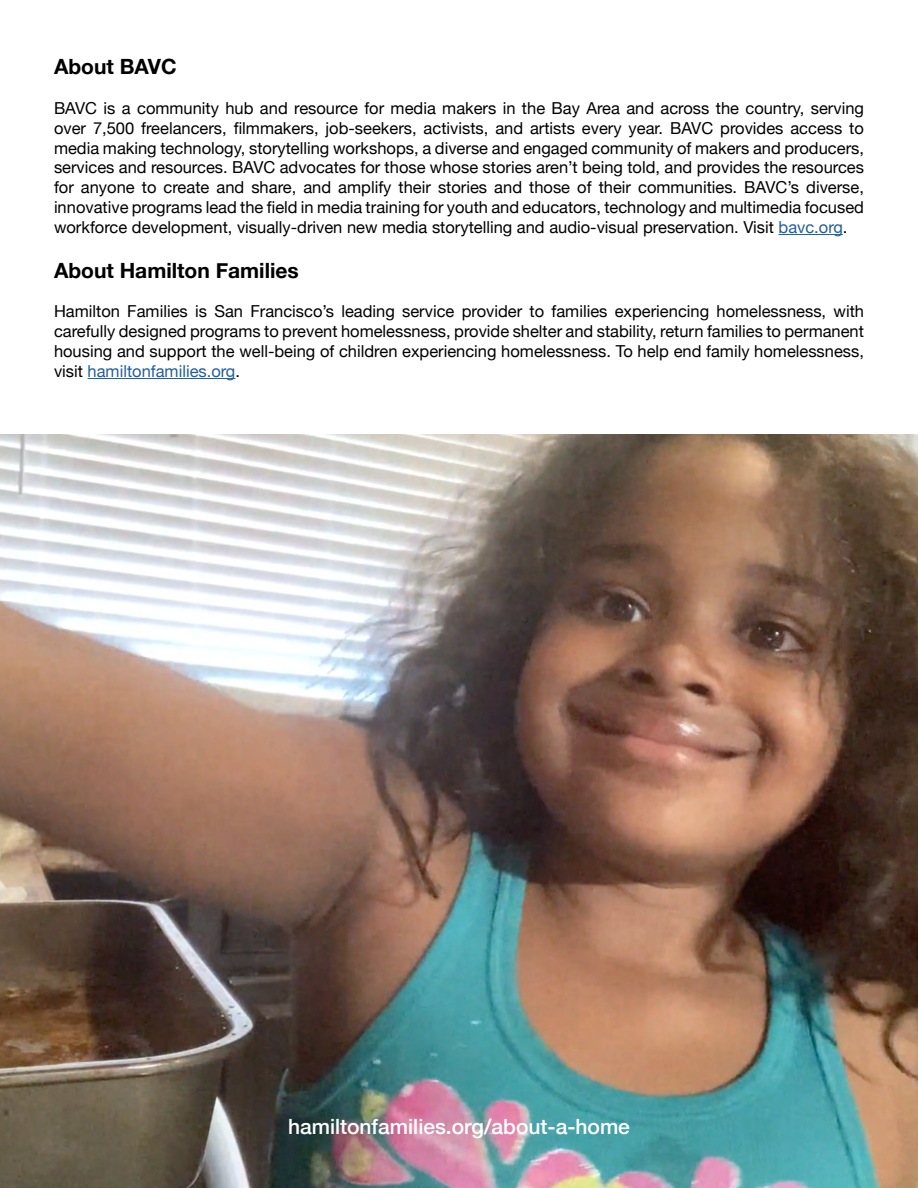
<style>
.page{position:relative;width:918px;height:1188px;background:#fff}
.page>*{position:absolute;margin:0;border:0;box-sizing:border-box;transform-origin:0 0}
.t1{font:500 21px "Helvetica Neue";color:#fff}
.t2{font:700 21px "Helvetica Neue";color:#000}
.t3{font:16.5px/19.8px "Helvetica Neue";color:#000;text-align:justify}
.s1{color:#215e9e}
</style>
<div class="page">
<img style="left:0;top:434px;width:918px;height:754px">
<hr style="left:779px;top:234px;width:64px;height:1px;background:#215e9e">
<hr style="left:88px;top:378px;width:147px;height:1px;background:#215e9e">
<p class="t2" style="left:54px;top:51px;width:124px">About BAVC</p>
<p class="t3" style="left:54px;top:99px;width:812px">BAVC is a community hub and resource for media makers in the Bay Area and across the country, serving over 7,500 freelancers, filmmakers, job-seekers, activists, and artists every year. BAVC provides access to media making technology, storytelling workshops, a diverse and engaged community of makers and producers, services and resources. BAVC advocates for those whose stories aren’t being told, and provides the resources for anyone to create and share, and amplify their stories and those of their communities. BAVC’s diverse, innovative programs lead the field in media training for youth and educators, technology and multimedia focused workforce development, visually-driven new media storytelling and audio-visual preservation. Visit <span class="s1">bavc.org</span>.</p>
<p class="t2" style="left:54px;top:254px;width:246px">About Hamilton Families</p>
<p class="t3" style="left:54px;top:303px;width:812px">Hamilton Families is San Francisco’s leading service provider to families experiencing homelessness, with carefully designed programs to prevent homelessness, provide shelter and stability, return families to permanent housing and support the well-being of children experiencing homelessness. To help end family homelessness, visit <span class="s1">hamiltonfamilies.org</span>.</p>
<p class="t1" style="left:288px;top:1110px;width:343px">hamiltonfamilies.org/about-a-home</p>
</div>
